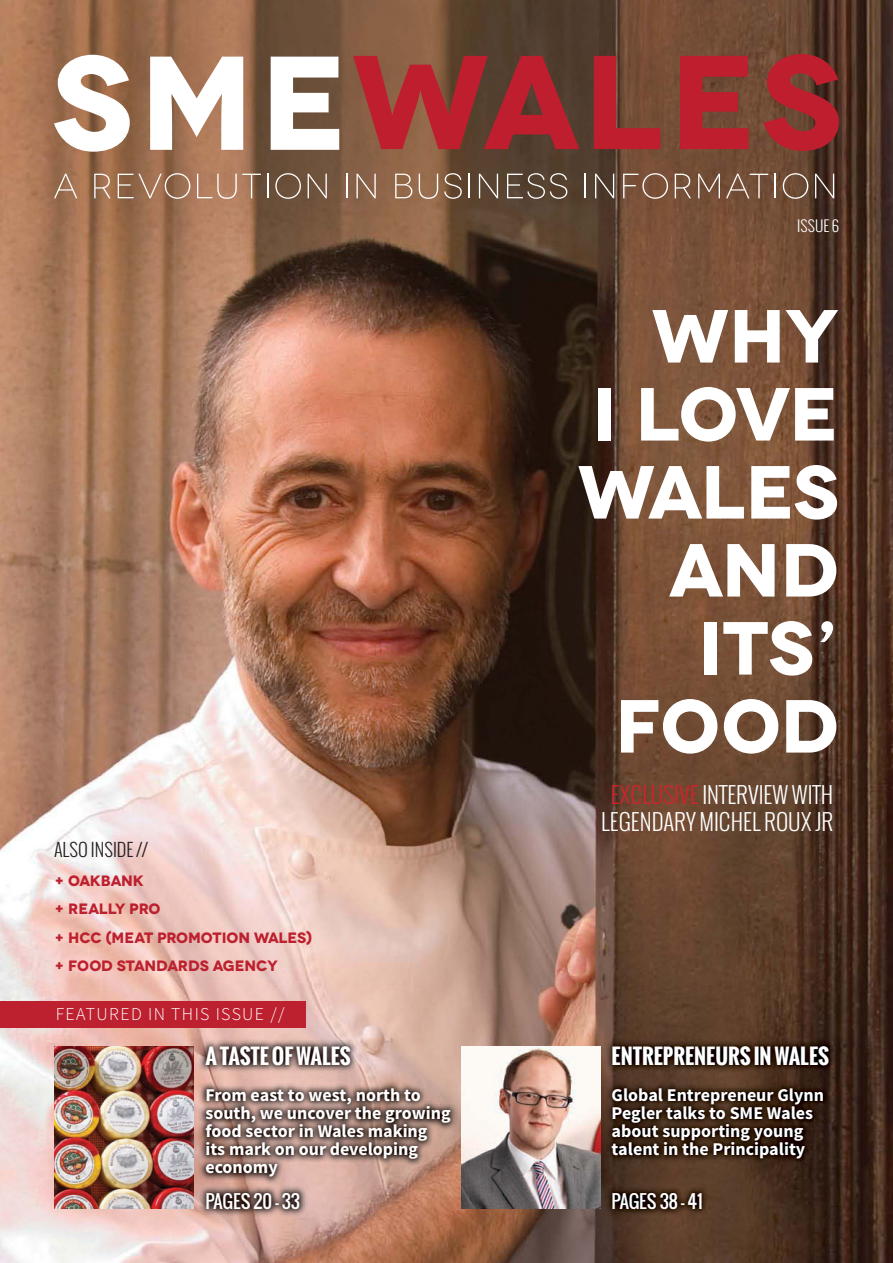
<style>
.page{position:relative;width:893px;height:1263px;background:#fff}
.page>*{position:absolute;margin:0;border:0;box-sizing:border-box;transform-origin:0 0}
.t1{font:700 75px/78px "Novecentowide";letter-spacing:-.01em;color:#fff;text-align:right}
.t2{font:300 22.5px/27px "Oswald";color:#fff;text-align:center}
.t3{font:700 21px "Oswald";color:#fff}
.t4{font:18.15px "Oswald";color:#fff}
.t5{font:700 18px/18px "Source Sans Pro";color:#fff}
.t6{font:300 18px "Source Sans Pro";letter-spacing:.075em;color:#fff}
.t7{font:300 18px "Oswald";color:#231f20}
.t8{font:700 15px/28.5px "Novecentowide";letter-spacing:-.01em;color:#bd202e}
.t9{font:300 15px "Oswald";color:#fff}
.s1{color:#d2232a}
</style>
<div class="page">
<img style="left:0;top:0;width:893px;height:1263px">
<svg style="left:54px;top:55px;width:76px;height:97px"></svg>
<svg style="left:150px;top:57px;width:93px;height:93px"></svg>
<svg style="left:271px;top:57px;width:68px;height:93px"></svg>
<svg style="left:353px;top:56px;width:226px;height:93px;background:#963431"></svg>
<svg style="left:594px;top:56px;width:66px;height:93px;background:#963531"></svg>
<svg style="left:680px;top:56px;width:69px;height:93px;background:#a82a2f"></svg>
<svg style="left:763px;top:54px;width:76px;height:97px;background:#982b2d"></svg>
<svg style="left:54px;top:174px;width:23px;height:24px"></svg>
<svg style="left:94px;top:174px;width:17px;height:24px"></svg>
<svg style="left:118px;top:173px;width:72px;height:26px;background:#a37c62"></svg>
<svg style="left:197px;top:174px;width:64px;height:25px;background:#b2876c"></svg>
<hr style="left:267px;top:174px;width:2px;height:24px;background:#fff">
<svg style="left:275px;top:173px;width:26px;height:26px"></svg>
<svg style="left:308px;top:174px;width:19px;height:24px"></svg>
<hr style="left:346px;top:174px;width:2px;height:24px;background:#fff">
<svg style="left:356px;top:174px;width:20px;height:24px"></svg>
<svg style="left:395px;top:174px;width:17px;height:24px"></svg>
<svg style="left:419px;top:174px;width:19px;height:25px"></svg>
<svg style="left:444px;top:173px;width:18px;height:26px"></svg>
<svg style="left:469px;top:174px;width:1px;height:24px"></svg>
<svg style="left:479px;top:174px;width:19px;height:24px"></svg>
<svg style="left:507px;top:173px;width:60px;height:26px;background:#706052"></svg>
<svg style="left:585px;top:174px;width:1px;height:24px"></svg>
<svg style="left:595px;top:174px;width:19px;height:24px"></svg>
<svg style="left:623px;top:173px;width:45px;height:26px"></svg>
<svg style="left:675px;top:174px;width:16px;height:24px"></svg>
<svg style="left:698px;top:174px;width:22px;height:24px"></svg>
<svg style="left:726px;top:174px;width:42px;height:24px"></svg>
<svg style="left:775px;top:174px;width:1px;height:24px"></svg>
<svg style="left:783px;top:173px;width:25px;height:26px"></svg>
<svg style="left:815px;top:174px;width:19px;height:24px"></svg>
<img style="left:198px;top:1039px;width:260px;height:145px">
<div style="left:0;top:1001px;width:306px;height:27px;background:#bd202e"></div>
<img style="left:199px;top:1185px;width:108px;height:31px">
<img style="left:605px;top:1039px;width:231px;height:127px">
<img style="left:605px;top:1185px;width:104px;height:31px">
<img style="left:461px;top:1046px;width:139px;height:163px">
<img style="left:54px;top:1046px;width:139px;height:163px">
<p class="t7" style="left:54px;top:838px;width:95px">ALSO INSIDE //</p>
<p class="t8" style="left:54px;top:866px;width:260px">+ OAKBANK<br>+ REALLY PRO<br>+ HCC (MEAT PROMOTION WALES) + FOOD STANDARDS AGENCY</p>
<p class="t6" style="left:56px;top:1003px;width:230px">FEATURED IN THIS ISSUE //</p>
<p class="t3" style="left:205px;top:1040px;width:147px">A TASTE OF WALES</p>
<p class="t5" style="left:205px;top:1087px;width:247px">From east to west, north to south, we uncover the growing food sector in Wales making its mark on our developing economy</p>
<p class="t4" style="left:205px;top:1187px;width:96px">PAGES 20 - 33</p>
<p class="t9" style="left:797px;top:215px;width:43px">ISSUE 6</p>
<h1 class="t1" style="left:577px;top:298px;width:264px">WHY<br>I LOVE<br>WALES<br>AND<br>ITS’<br>FOOD</h1>
<p class="t2" style="left:601px;top:781px;width:234px"><span class="s1">EXCLUSIVE</span> INTERVIEW WITH<br>LEGENDARY MICHEL ROUX JR</p>
<p class="t3" style="left:612px;top:1040px;width:219px">ENTREPRENEURS IN WALES</p>
<p class="t5" style="left:612px;top:1087px;width:214px">Global Entrepreneur Glynn<br>Pegler talks to SME Wales about supporting young talent in the Principality</p>
<p class="t4" style="left:612px;top:1187px;width:93px">PAGES 38 - 41</p>
</div>
